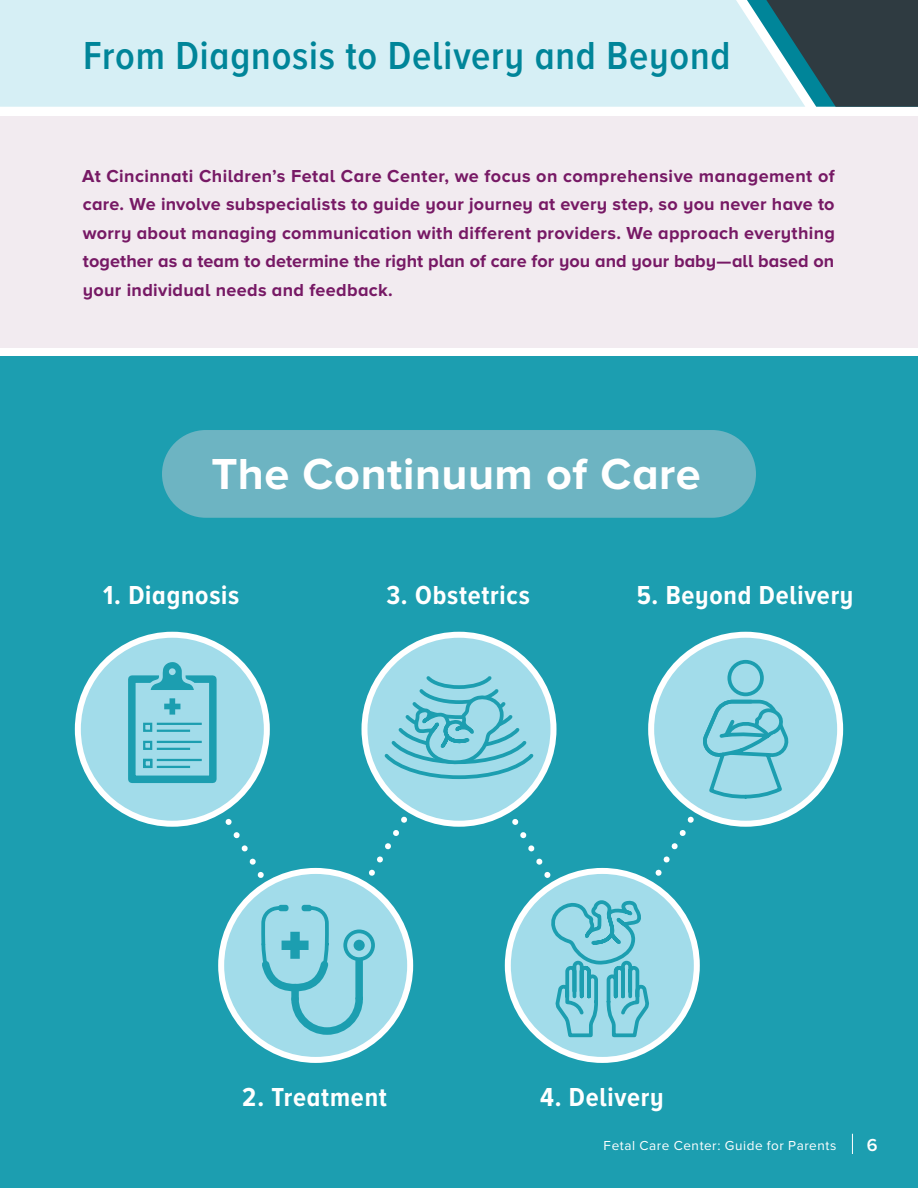
<style>
.page{position:relative;width:918px;height:1188px;background:#fff}
.page>*{position:absolute;margin:0;border:0;box-sizing:border-box;transform-origin:0 0}
.t1{font:700 45px "Proxima Nova A";letter-spacing:.01em;color:#fff}
.t2{font:600 40.5px "Proxima Nova A Cond";letter-spacing:.02em;color:#008599}
.t3{font:700 27px "Proxima Nova A Cond";letter-spacing:.03em;color:#fff}
.t4{font:700 18px/28.5px "Proxima Nova A";letter-spacing:.015em;color:#771965;text-align:justify}
.t5{font:600 18px "Proxima Nova A";color:#fff}
.t6{font:13.5px "Proxima Nova";letter-spacing:.04em;color:#fff}
</style>
<div class="page">
<div style="left:805px;top:0;width:113px;height:107px;background:#2f3b41"></div>
<div style="left:0;top:0;width:805px;height:107px;background:#d6eff5"></div>
<div style="left:0;top:356px;width:918px;height:832px;background:#1c9eb0"></div>
<div style="left:78px;top:635px;width:189px;height:189px;background:#a2dcea;border-radius:50%"></div>
<div style="left:128px;top:675px;width:89px;height:108px;background:#a2dcea;border:8px solid #1c9eb0"></div>
<svg style="left:221px;top:871px;width:189px;height:189px;background:#b6e3ee"></svg>
<svg style="left:395px;top:631px;width:128px;height:25px"></svg>
<svg style="left:508px;top:871px;width:189px;height:189px;background:#b6e3ee"></svg>
<div style="left:651px;top:635px;width:189px;height:189px;background:#a2dcea;border-radius:50%"></div>
<svg style="left:142px;top:656px;width:652px;height:383px"></svg>
<svg style="left:852px;top:1134px;width:1px;height:20px"></svg>
<div style="left:0;top:116px;width:918px;height:232px;background:#f2ebf0"></div>
<div style="left:162px;top:430px;width:594px;height:88px;background:#6db4c2;border-radius:44px"></div>
<h2 class="t2" style="left:83px;top:32px;width:649px">From Diagnosis to Delivery and Beyond</h2>
<p class="t4" style="left:82px;top:163px;width:754px">At Cincinnati Children’s Fetal Care Center, we focus on comprehensive management of care. We involve subspecialists to guide your journey at every step, so you never have to worry about managing communication with different providers. We approach everything together as a team to determine the right plan of care for you and your baby—all based on your individual needs and feedback.</p>
<h1 class="t1" style="left:211px;top:448px;width:491px">The Continuum of Care</h1>
<h3 class="t3" style="left:103px;top:579px;width:138px">1. Diagnosis</h3>
<h3 class="t3" style="left:386px;top:579px;width:145px">3. Obstetrics</h3>
<h3 class="t3" style="left:637px;top:579px;width:218px">5. Beyond Delivery</h3>
<h3 class="t3" style="left:242px;top:1081px;width:146px">2. Treatment</h3>
<h3 class="t3" style="left:540px;top:1081px;width:125px">4. Delivery</h3>
<p class="t6" style="left:604px;top:1138px;width:234px">Fetal Care Center: Guide for Parents</p>
<p class="t5" style="left:867px;top:1134px;width:12px">6</p>
</div>
